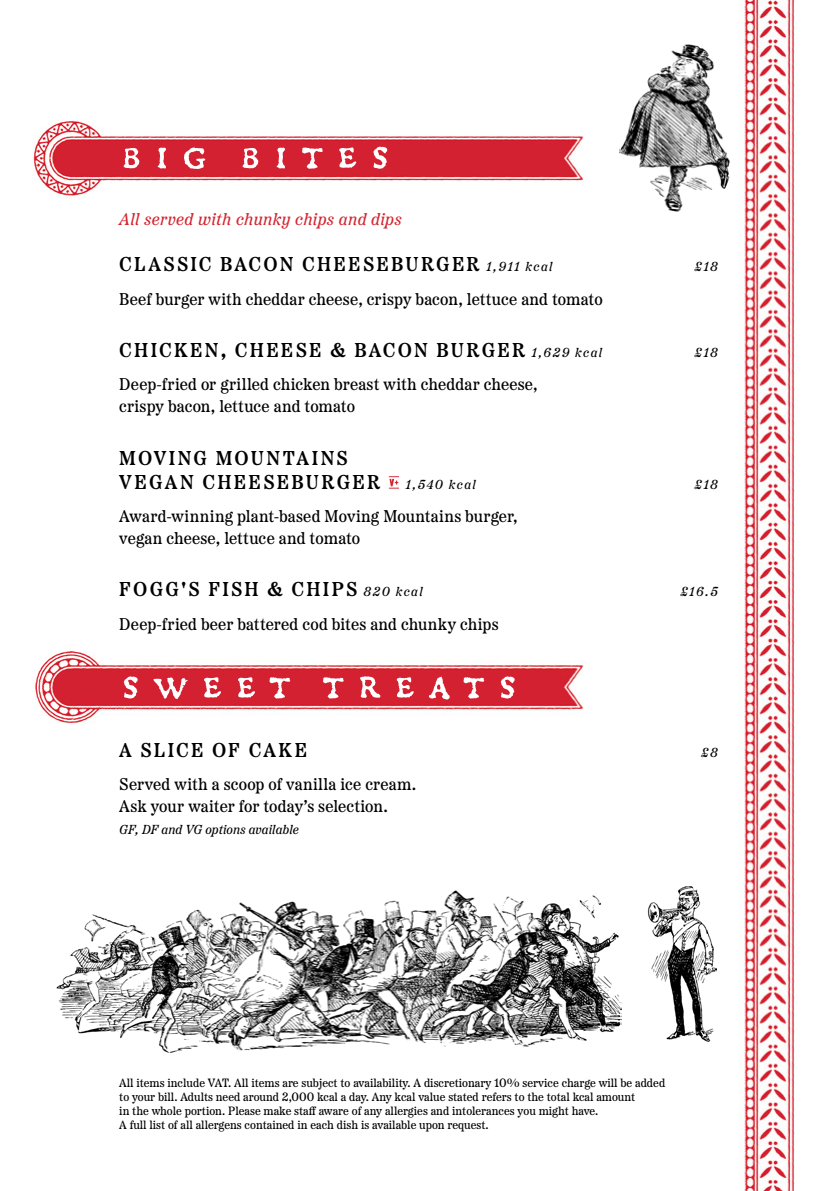
<style>
.page{position:relative;width:840px;height:1191px;background:#fff}
.page>*{position:absolute;margin:0;border:0;box-sizing:border-box;transform-origin:0 0}
.t1{font:53.4px "Gryphius MVB SC";letter-spacing:.195em;color:#fff}
.t2{font:600 20px/24px "Etna";letter-spacing:.11em;color:#000}
.t3{font:17px/22px "Etna";letter-spacing:.01em;color:#000}
.t4{font:italic 17px "Etna";letter-spacing:.02em;color:#d42631}
.t5{font:italic 13px "Etna";letter-spacing:.01em;color:#000}
.t6{font:12px/14px "Etna";color:#000}
.s1{font-weight:400;font-style:italic;font-size:13px}
</style>
<div class="page">
<img style="left:56px;top:0;width:739px;height:1191px">
<img style="left:32px;top:97px;width:763px;height:110px">
<img style="left:33px;top:630px;width:762px;height:110px">
<svg style="left:388px;top:476px;width:11px;height:12px"></svg>
<img style="left:647px;top:885px;width:69px;height:157px">
<img style="left:619px;top:43px;width:111px;height:168px">
<img style="left:57px;top:890px;width:564px;height:162px">
<h1 class="t1" style="left:119px;top:124px;width:273px">big bites</h1>
<h3 class="t4" style="left:119px;top:206px;width:284px">All served with chunky chips and dips</h3>
<h2 class="t2" style="left:119px;top:251px;width:434px">CLASSIC BACON CHEESEBURGER <span class="s1">1,911 kcal</span></h2>
<p class="t5" style="left:694px;top:257px;width:25px">£18</p>
<h3 class="t3" style="left:119px;top:286px;width:484px">Beef burger with cheddar cheese, crispy bacon, lettuce and tomato</h3>
<h2 class="t2" style="left:119px;top:336px;width:484px">CHICKEN, CHEESE &amp; BACON BURGER <span class="s1">1,629 kcal</span></h2>
<p class="t5" style="left:694px;top:342px;width:25px">£18</p>
<h3 class="t3" style="left:119px;top:372px;width:420px">Deep-fried or grilled chicken breast with cheddar cheese, crispy bacon, lettuce and tomato</h3>
<h2 class="t2" style="left:119px;top:444px;width:262px">MOVING MOUNTAINS<br>VEGAN CHEESEBURGER</h2>
<p class="t5" style="left:405px;top:474px;width:72px">1,540 kcal</p>
<p class="t5" style="left:694px;top:474px;width:25px">£18</p>
<h3 class="t3" style="left:119px;top:504px;width:400px">Award-winning plant-based Moving Mountains burger, vegan cheese, lettuce and tomato</h3>
<h2 class="t2" style="left:119px;top:576px;width:305px">FOGG'S FISH &amp; CHIPS <span class="s1">820 kcal</span></h2>
<p class="t5" style="left:680px;top:582px;width:39px">£16.5</p>
<h3 class="t3" style="left:119px;top:611px;width:380px">Deep-fried beer battered cod bites and chunky chips</h3>
<h1 class="t1" style="left:119px;top:653px;width:400px">sweet treats</h1>
<h2 class="t2" style="left:119px;top:736px;width:189px">A SLICE OF CAKE</h2>
<p class="t5" style="left:700px;top:742px;width:18px">£8</p>
<h3 class="t3" style="left:119px;top:772px;width:298px">Served with a scoop of vanilla ice cream.<br>Ask your waiter for today’s selection.</h3>
<p class="t5" style="left:119px;top:820px;width:181px">GF, DF and VG options available</p>
<p class="t6" style="left:119px;top:1074px;width:547px">All items include VAT. All items are subject to availability. A discretionary 10% service charge will be added to your bill. Adults need around 2,000 kcal a day. Any kcal value stated refers to the total kcal amount<br>in the whole portion. Please make staff aware of any allergies and intolerances you might have.<br>A full list of all allergens contained in each dish is available upon request.</p>
</div>
